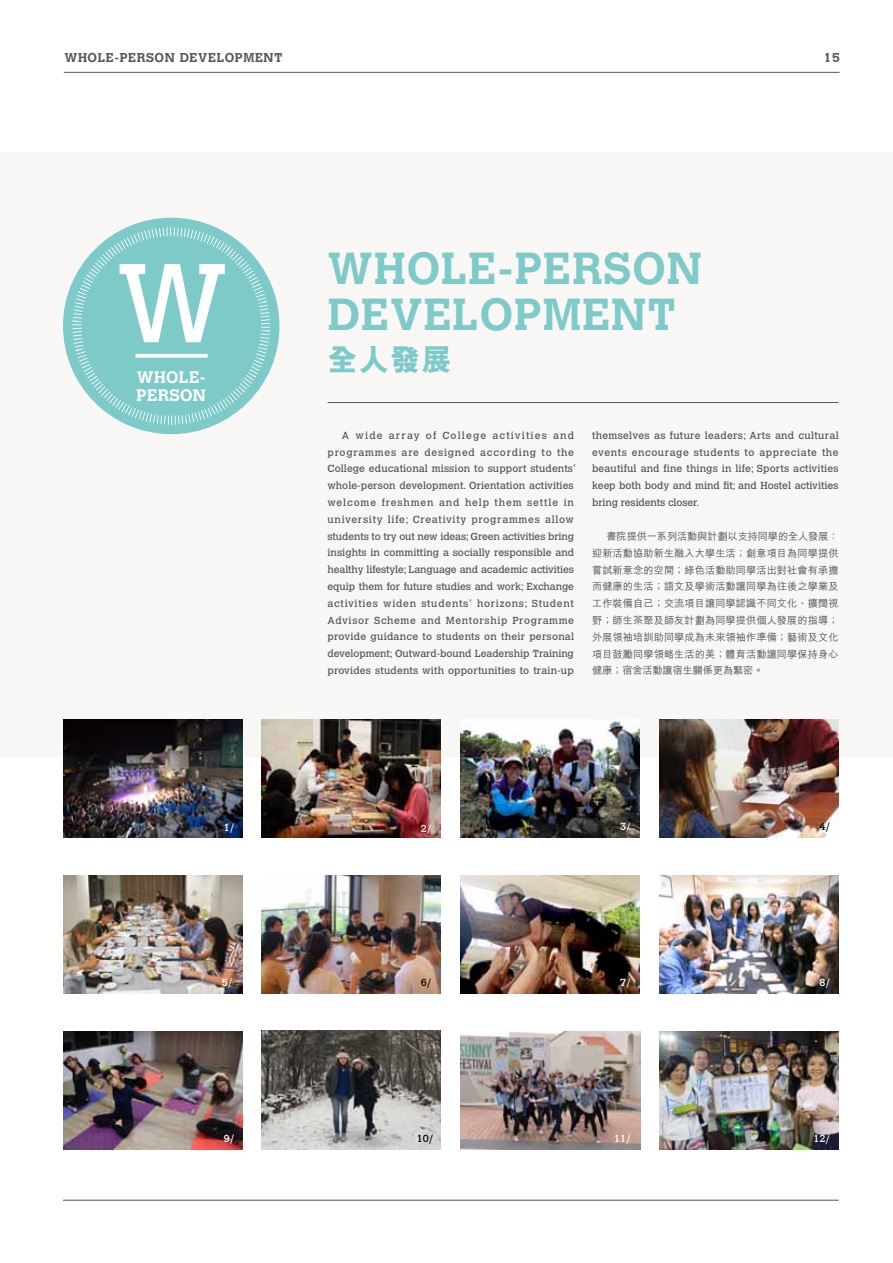
<style>
.page{position:relative;width:893px;height:1263px;background:#fff}
.page>*{position:absolute;margin:0;border:0;box-sizing:border-box;transform-origin:0 0}
.t1{font:111px "Calvert";color:#fff}
.t2{font:700 44.55px/45.9px "Calvert MT Std";letter-spacing:.025em;color:#7dcac8}
.t3{font:800 30.6px "M Hei HK";color:#7dcac8}
.t4{font:700 16.5px/18px "Calvert MT Std";letter-spacing:.025em;color:#fff}
.t5{font:700 12.75px "Calvert MT Std";letter-spacing:.05em;color:#595757}
.t6{font:10.2px/16.8px "Calvert";letter-spacing:.01em;color:#595757}
.t7{font:500 10.2px/16.8px "M Hei HK";letter-spacing:.01em;color:#595757;text-align:justify}
.t8{font:10.2px "Calvert";color:#fff}
.t9{font:10.2px "Calvert";color:#000}
.t10{font:10.2px "Calvert";color:#040000}
</style>
<div class="page">
<div style="left:0;top:152px;width:893px;height:604px;background:#f8f7f5"></div>
<div style="left:63px;top:218px;width:216px;height:216px;background:#7dcac8;border-radius:50%"></div>
<div style="left:72px;top:227px;width:198px;height:198px;border:9px dashed #fff;border-radius:50%"></div>
<svg style="left:136px;top:354px;width:72px;height:4px"></svg>
<hr style="left:328px;top:402px;width:511px;height:1px;background:#595757">
<hr style="left:63px;top:1200px;width:776px;height:1px;background:#595757">
<img style="left:63px;top:719px;width:179px;height:118px">
<img style="left:262px;top:719px;width:179px;height:119px">
<img style="left:461px;top:721px;width:179px;height:117px">
<img style="left:659px;top:719px;width:180px;height:119px">
<img style="left:262px;top:875px;width:179px;height:118px">
<img style="left:461px;top:875px;width:179px;height:119px">
<img style="left:659px;top:875px;width:180px;height:119px">
<img style="left:63px;top:1031px;width:179px;height:118px">
<img style="left:461px;top:1031px;width:179px;height:119px">
<img style="left:660px;top:1031px;width:179px;height:119px">
<img style="left:262px;top:1031px;width:179px;height:118px">
<img style="left:63px;top:875px;width:179px;height:119px">
<hr style="left:64px;top:72px;width:776px;height:1px;background:#595757">
<p class="t5" style="left:64px;top:49px;width:219px">WHOLE-PERSON DEVELOPMENT</p>
<p class="t5" style="left:824px;top:49px;width:18px">15</p>
<h1 class="t1" style="left:116px;top:239px;width:114px">W</h1>
<h3 class="t4" style="left:136px;top:368px;width:71px">WHOLE-<br>PERSON</h3>
<h2 class="t2" style="left:328px;top:245px;width:376px">WHOLE-PERSON<br>DEVELOPMENT</h2>
<h3 class="t3" style="left:328px;top:344px;width:126px">全人發展</h3>
<p class="t6" style="left:328px;top:427px;width:250px;text-indent:14px">A wide array of College activities and programmes are designed according to the College educational mission to support students’ whole-person development. Orientation activities welcome freshmen and help them settle in university life; Creativity programmes allow students to try out new ideas; Green activities bring insights in committing a socially responsible and healthy lifestyle; Language and academic activities equip them for future studies and work; Exchange activities widen students' horizons; Student Advisor Scheme and Mentorship Programme provide guidance to students on their personal development; Outward-bound Leadership Training provides students with opportunities to train-up</p>
<p class="t6" style="left:592px;top:427px;width:248px;text-align:justify">themselves as future leaders; Arts and cultural events encourage students to appreciate the beautiful and fine things in life; Sports activities keep both body and mind fit; and Hostel activities bring residents closer.</p>
<p class="t7" style="left:592px;top:527px;width:248px;text-indent:14px">書院提供一系列活動與計劃以支持同學的全人發展：迎新活動協助新生融入大學生活；創意項目為同學提供嘗試新意念的空間；綠色活動助同學活出對社會有承擔而健康的生活；語文及學術活動讓同學為往後之學業及工作裝備自己；交流項目讓同學認識不同文化、擴闊視野；師生茶聚及師友計劃為同學提供個人發展的指導；外展領袖培訓助同學成為未來領袖作準備；藝術及文化項目鼓勵同學領略生活的美；體育活動讓同學保持身心健康；宿舍活動讓宿生關係更為緊密。</p>
<p class="t8" style="left:224px;top:822px;width:12px">1/</p>
<p class="t8" style="left:421px;top:823px;width:12px">2/</p>
<p class="t8" style="left:620px;top:821px;width:12px">3/</p>
<p class="t9" style="left:819px;top:821px;width:12px">4/</p>
<p class="t8" style="left:222px;top:977px;width:12px">5/</p>
<p class="t8" style="left:224px;top:1133px;width:12px">9/</p>
<p class="t10" style="left:421px;top:977px;width:12px">6/</p>
<p class="t8" style="left:620px;top:977px;width:12px">7/</p>
<p class="t8" style="left:819px;top:977px;width:12px">8/</p>
<p class="t9" style="left:417px;top:1132px;width:18px">10/</p>
<p class="t8" style="left:614px;top:1133px;width:18px">11/</p>
<p class="t8" style="left:813px;top:1133px;width:18px">12/</p>
</div>
